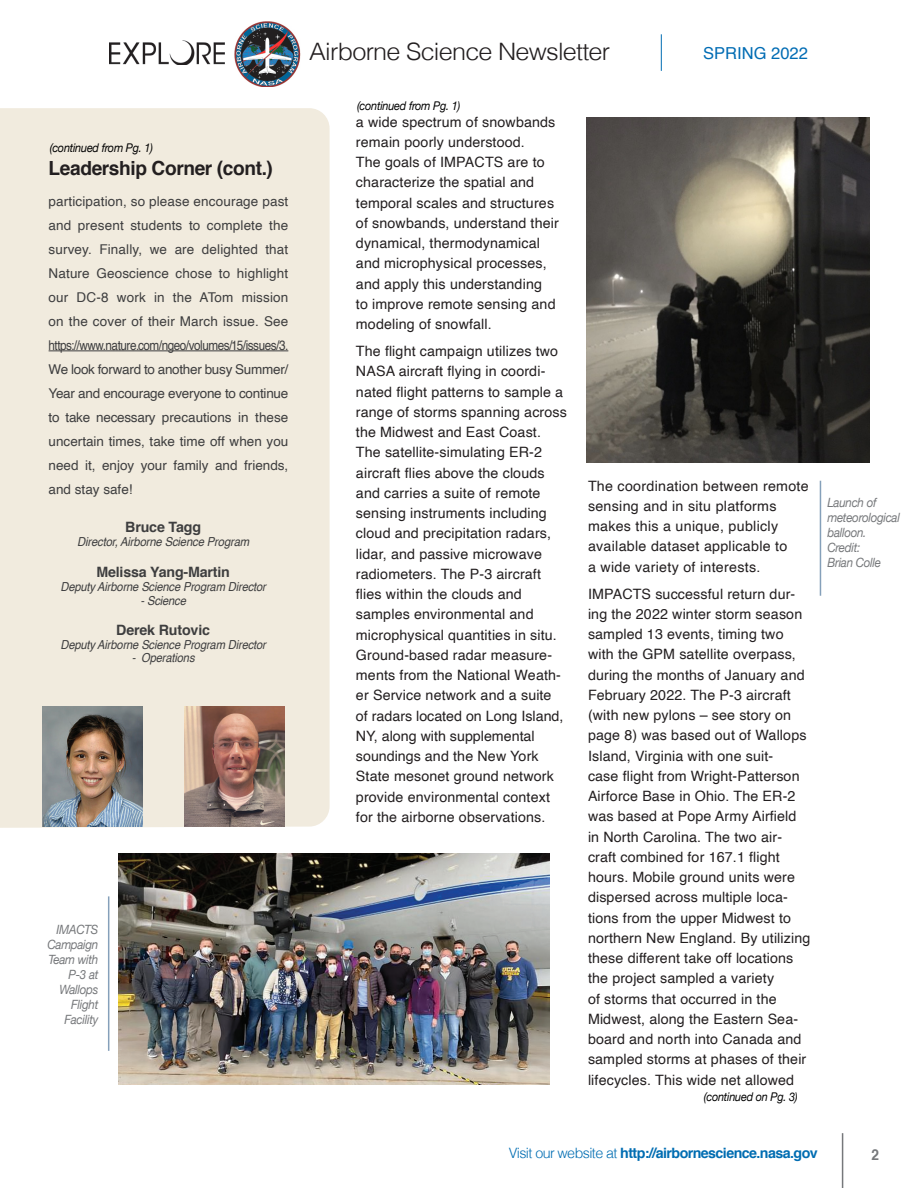
<style>
.page{position:relative;width:918px;height:1188px;background:#fff}
.page>*{position:absolute;margin:0;border:0;box-sizing:border-box;transform-origin:0 0}
.t1{font:300 24px "Helvetica";letter-spacing:-.03em;color:#231f20;scale:1.05 1}
.t2{font:700 19.5px "Helvetica";letter-spacing:-.02em;color:#231f20}
.t3{font:16.5px "Helvetica";color:#006cb4}
.t4{font:700 15px "Helvetica";color:#76787b;scale:.91 1}
.t5{font:14.25px/20.2px "Helvetica";letter-spacing:.01em;color:#231f20}
.t6{font:700 14.25px "Helvetica";letter-spacing:-.04em;color:#016db2}
.t7{font:700 14.25px "Helvetica";letter-spacing:-.01em;color:#3e3e3f}
.t8{font:13.5px/24px "Helvetica";color:#3e3e3f;text-align:justify}
.t9{font:italic 12.75px/15px "Helvetica Neue";letter-spacing:-.025em;color:#76787b;scale:.91 1}
.t10{font:italic 12.45px "Helvetica";letter-spacing:-.01em;color:#3e3e3f;scale:.9 1}
.t11{font:italic 12.45px "Helvetica";letter-spacing:-.01em;color:#3e3e3f;scale:.91 1}
.t12{font:italic 12px "Helvetica Neue";letter-spacing:-.02em;color:#000;scale:.91 1}
.s1{font-weight:300}
</style>
<div class="page">
<img style="left:119px;top:853px;width:430px;height:231px">
<div style="left:0;top:108px;width:330px;height:720px;background:#f1ebde"></div>
<img style="left:234px;top:21px;width:67px;height:65px">
<hr style="left:842px;top:1133px;width:1px;height:55px;background:#76787b">
<img style="left:109px;top:41px;width:115px;height:23px">
<hr style="left:661px;top:34px;width:1px;height:37px;background:#016db2">
<hr style="left:49px;top:351px;width:239px;height:1px;background:#3e3e3f">
<hr style="left:820px;top:481px;width:1px;height:115px;background:#85a0ba">
<hr style="left:108px;top:896px;width:1px;height:155px;background:#85a0ba">
<img style="left:587px;top:117px;width:282px;height:345px">
<img style="left:42px;top:707px;width:101px;height:119px">
<img style="left:184px;top:707px;width:101px;height:119px">
<p class="t12" style="left:50px;top:139px;width:115px">(continued from Pg. 1)</p>
<p class="t2" style="left:49px;top:152px;width:226px">Leadership Corner (cont.)</p>
<p class="t8" style="left:49px;top:190px;width:241px">participation, so please encourage past and present students to complete the survey. Finally, we are delighted that Nature Geoscience chose to highlight our DC-8 work in the ATom mission on the cover of their March issue. See https://www.nature.com/ngeo/volumes/15/issues/3.<br>We look forward to another busy Summer/ Year and encourage everyone to continue to take necessary precautions in these uncertain times, take time off when you need it, enjoy your family and friends, and stay safe!</p>
<p class="t7" style="left:125px;top:516px;width:77px">Bruce Tagg</p>
<p class="t11" style="left:77px;top:532px;width:191px">Director, Airborne Science Program</p>
<p class="t7" style="left:96px;top:561px;width:135px">Melissa Yang-Martin</p>
<p class="t10" style="left:60px;top:577px;width:230px">Deputy Airborne Science Program Director</p>
<p class="t10" style="left:140px;top:591px;width:52px">- Science</p>
<p class="t7" style="left:116px;top:618px;width:95px">Derek Rutovic</p>
<p class="t10" style="left:60px;top:634px;width:230px">Deputy Airborne Science Program Director</p>
<p class="t10" style="left:132px;top:648px;width:71px">- Operations</p>
<p class="t9" style="left:56px;top:922px;width:48px">IMACTS</p>
<p class="t9" style="left:48px;top:937px;width:57px">Campaign<br>Team with</p>
<p class="t9" style="left:68px;top:967px;width:34px">P-3 at</p>
<p class="t9" style="left:60px;top:982px;width:44px">Wallops</p>
<p class="t9" style="left:71px;top:997px;width:31px">Flight</p>
<p class="t9" style="left:65px;top:1012px;width:39px">Facility</p>
<p class="t1" style="left:309px;top:31px;width:288px">Airborne Science Newsletter</p>
<p class="t3" style="left:703px;top:40px;width:106px">SPRING 2022</p>
<p class="t12" style="left:357px;top:97px;width:115px">(continued from Pg. 1)</p>
<p class="t5" style="left:356px;top:112px;width:204px">a wide spectrum of snowbands remain poorly understood.<br>The goals of IMPACTS are to characterize the spatial and temporal scales and structures of snowbands, understand their dynamical, thermodynamical and microphysical processes, and apply this understanding<br>to improve remote sensing and modeling of snowfall.</p>
<p class="t5" style="left:356px;top:341px;width:212px">The flight campaign utilizes two<br>NASA aircraft flying in coordi&shy;nated flight patterns to sample a range of storms spanning across the Midwest and East Coast.<br>The satellite-simulating ER-2</p>
<p class="t5" style="left:356px;top:463px;width:209px">aircraft flies above the clouds and carries a suite of remote sensing instruments including cloud and precipitation radars, lidar, and passive microwave radiometers. The P-3 aircraft flies within the clouds and samples environmental and microphysical quantities in situ.<br>Ground-based radar measure&shy;ments from the National Weath&shy;er Service network and a suite of radars located on Long Island,<br>NY, along with supplemental soundings and the New York<br>State mesonet ground network provide environmental context for the airborne observations.</p>
<p class="t5" style="left:588px;top:476px;width:222px">The coordination between remote sensing and in situ platforms makes this a unique, publicly available dataset applicable to</p>
<p class="t5" style="left:588px;top:557px;width:174px">a wide variety of interests.</p>
<p class="t5" style="left:588px;top:584px;width:224px">IMPACTS successful return dur&shy;ing the 2022 winter storm season sampled 13 events, timing two with the GPM satellite overpass, during the months of January and<br>February 2022. The P-3 aircraft (with new pylons – see story on page 8) was based out of Wallops<br>Island, Virginia with one suit-<br>case flight from Wright-Patterson<br>Airforce Base in Ohio. The ER-2 was based at Pope Army Airfield in North Carolina. The two air&shy;craft combined for 167.1 flight hours. Mobile ground units were dispersed across multiple loca&shy;tions from the upper Midwest to northern New England. By utilizing these different take off locations the project sampled a variety<br>of storms that occurred in the<br>Midwest, along the Eastern Sea&shy;board and north into Canada and sampled storms at phases of their lifecycles. This wide net allowed</p>
<p class="t12" style="left:704px;top:1088px;width:105px">(continued on Pg. 3)</p>
<p class="t9" style="left:827px;top:496px;width:81px">Launch of meteorological balloon.</p>
<p class="t9" style="left:827px;top:541px;width:38px">Credit:</p>
<p class="t9" style="left:827px;top:556px;width:60px">Brian Colle</p>
<p class="t6" style="left:509px;top:1142px;width:311px"><span class="s1">Visit our website at</span> http://airbornescience.nasa.gov</p>
<p class="t4" style="left:872px;top:1142px;width:10px">2</p>
</div>
